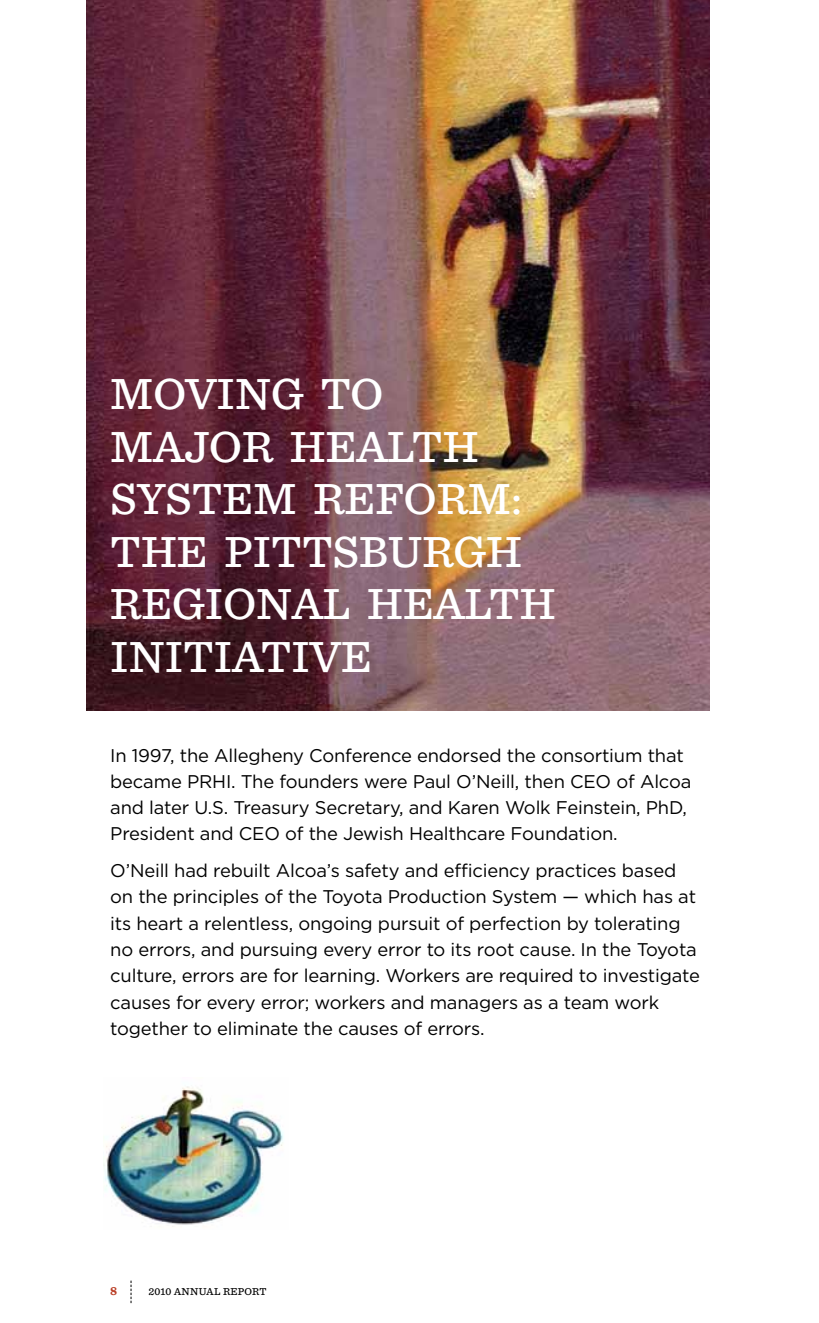
<style>
.page{position:relative;width:819px;height:1323px;background:#fff}
.page>*{position:absolute;margin:0;border:0;box-sizing:border-box;transform-origin:0 0}
.t1{font:500 45.5px/52.5px "Sentinel";letter-spacing:.18em;color:#fff}
.t2{font:18.38px/26.2px "Gotham";letter-spacing:-.01em;color:#000}
.t3{font:700 12.25px "Sentinel";color:#ba3e26}
.t4{font:500 10.5px "Sentinel";letter-spacing:.025em;color:#000}
</style>
<div class="page">
<img style="left:86px;top:0;width:623px;height:710px">
<svg style="left:131px;top:1281px;width:1px;height:22px"></svg>
<img style="left:104px;top:1086px;width:180px;height:141px">
<h1 class="t1" style="left:110px;top:365px;width:437px">MOVING TO<br>MAJOR HEALTH<br>SYSTEM REFORM:<br>THE PITTSBURGH<br>REGIONAL HEALTH<br>INITIATIVE</h1>
<p class="t2" style="left:110px;top:742px;width:583px">In 1997, the Allegheny Conference endorsed the consortium that became PRHI. The founders were Paul O’Neill, then CEO of Alcoa and later U.S. Treasury Secretary, and Karen Wolk Feinstein, PhD, President and CEO of the Jewish Healthcare Foundation.</p>
<p class="t2" style="left:110px;top:857px;width:591px">O’Neill had rebuilt Alcoa’s safety and efficiency practices based on the principles of the Toyota Production System — which has at its heart a relentless, ongoing pursuit of perfection by tolerating no errors, and pursuing every error to its root cause. In the Toyota culture, errors are for learning. Workers are required to investigate causes for every error; workers and managers as a team work together to eliminate the causes of errors.</p>
<p class="t3" style="left:110px;top:1281px;width:9px">8</p>
<p class="t4" style="left:148px;top:1284px;width:120px">2010 ANNUAL REPORT</p>
</div>
